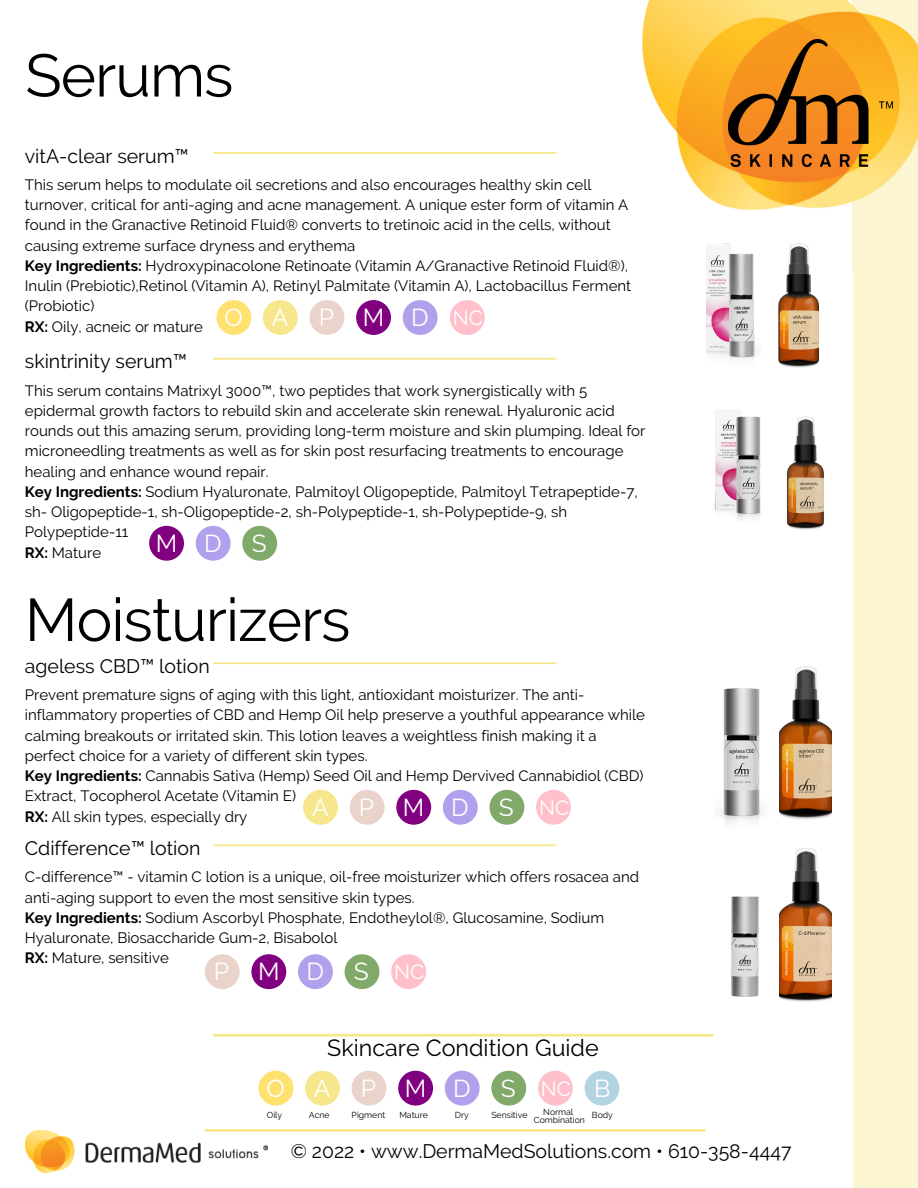
<style>
.page{position:relative;width:918px;height:1188px;background:#fff}
.page>*{position:absolute;margin:0;border:0;box-sizing:border-box;transform-origin:0 0}
.t1{font:60px "Raleway";letter-spacing:-.015em;color:#000}
.t2{font:24.45px "Raleway";letter-spacing:1.18em;color:#fff}
.t3{font:23.25px "Raleway";color:#000}
.t4{font:19.5px "Raleway";color:#000}
.t5{font:15px/20.2px "Raleway";color:#000}
.t6{font:8.7px/7.9px "Raleway";color:#000;text-align:center}
.s1{font-weight:700}
.s2{font-size:20.55px}
</style>
<div class="page">
<div style="left:852px;top:0;width:66px;height:1188px;background:#fbf5d1"></div>
<div style="left:0;top:270px;width:853px;height:918px;background:#fff"></div>
<img style="left:642px;top:0;width:276px;height:301px">
<img style="left:729px;top:40px;width:163px;height:127px">
<img style="left:25px;top:1131px;width:242px;height:41px">
<svg style="left:205px;top:1129px;width:500px;height:3px"></svg>
<svg style="left:213px;top:1034px;width:501px;height:3px;background:#f8ea9c"></svg>
<div style="left:259px;top:1071px;width:34px;height:35px;background:#ffe170;border-radius:50%"></div>
<div style="left:305px;top:1071px;width:35px;height:35px;background:#f7e78c;border-radius:50%"></div>
<div style="left:352px;top:1071px;width:34px;height:35px;background:#e9d3ca;border-radius:50%"></div>
<div style="left:398px;top:1071px;width:35px;height:35px;background:#800080;border-radius:50%"></div>
<div style="left:445px;top:1071px;width:35px;height:35px;background:#b1a1ed;border-radius:50%"></div>
<div style="left:491px;top:1071px;width:35px;height:35px;background:#81a969;border-radius:50%"></div>
<div style="left:538px;top:1071px;width:35px;height:35px;background:#ffc0cb;border-radius:50%"></div>
<div style="left:585px;top:1071px;width:34px;height:35px;background:#b1d4e0;border-radius:50%"></div>
<img style="left:774px;top:230px;width:51px;height:138px">
<svg style="left:213px;top:152px;width:343px;height:2px"></svg>
<img style="left:707px;top:230px;width:54px;height:130px">
<div style="left:216px;top:300px;width:35px;height:35px;background:#ffe170;border-radius:50%"></div>
<div style="left:263px;top:300px;width:35px;height:35px;background:#f7e78c;border-radius:50%"></div>
<div style="left:310px;top:300px;width:34px;height:35px;background:#e9d3ca;border-radius:50%"></div>
<div style="left:356px;top:300px;width:35px;height:35px;background:#800080;border-radius:50%"></div>
<div style="left:403px;top:300px;width:35px;height:35px;background:#b1a1ed;border-radius:50%"></div>
<div style="left:450px;top:300px;width:35px;height:35px;background:#ffc0cb;border-radius:50%"></div>
<svg style="left:213px;top:358px;width:343px;height:2px"></svg>
<img style="left:786px;top:416px;width:38px;height:114px">
<img style="left:714px;top:410px;width:47px;height:110px">
<div style="left:149px;top:526px;width:35px;height:35px;background:#800080;border-radius:50%"></div>
<div style="left:196px;top:526px;width:35px;height:35px;background:#b1a1ed;border-radius:50%"></div>
<div style="left:242px;top:526px;width:35px;height:35px;background:#81a969;border-radius:50%"></div>
<svg style="left:213px;top:662px;width:343px;height:2px"></svg>
<img style="left:780px;top:667px;width:52px;height:153px">
<img style="left:719px;top:689px;width:44px;height:135px">
<div style="left:303px;top:790px;width:35px;height:35px;background:#f7e78c;border-radius:50%"></div>
<div style="left:350px;top:790px;width:35px;height:35px;background:#e9d3ca;border-radius:50%"></div>
<div style="left:396px;top:790px;width:35px;height:35px;background:#800080;border-radius:50%"></div>
<div style="left:443px;top:790px;width:35px;height:35px;background:#b1a1ed;border-radius:50%"></div>
<div style="left:489px;top:790px;width:35px;height:35px;background:#81a969;border-radius:50%"></div>
<div style="left:536px;top:790px;width:35px;height:35px;background:#ffc0cb;border-radius:50%"></div>
<svg style="left:213px;top:844px;width:343px;height:2px"></svg>
<img style="left:780px;top:849px;width:52px;height:153px">
<img style="left:731px;top:896px;width:28px;height:101px">
<div style="left:205px;top:954px;width:35px;height:35px;background:#e9d3ca;border-radius:50%"></div>
<div style="left:251px;top:954px;width:35px;height:35px;background:#800080;border-radius:50%"></div>
<div style="left:298px;top:954px;width:35px;height:35px;background:#b1a1ed;border-radius:50%"></div>
<div style="left:345px;top:954px;width:34px;height:35px;background:#81a969;border-radius:50%"></div>
<div style="left:391px;top:954px;width:35px;height:35px;background:#ffc0cb;border-radius:50%"></div>
<h1 class="t1" style="left:25px;top:40px;width:210px">Serums</h1>
<h3 class="t4" style="left:25px;top:144px;width:165px">vitA-clear serum™</h3>
<p class="t5" style="left:25px;top:175px;width:608px">This serum helps to modulate oil secretions and also encourages healthy skin cell turnover, critical for anti-aging and acne management. A unique ester form of vitamin A found in the Granactive Retinoid Fluid® converts to tretinoic acid in the cells, without causing extreme surface dryness and erythema<br><span class="s1">Key Ingredients:</span> Hydroxypinacolone Retinoate (Vitamin A/Granactive Retinoid Fluid®), Inulin (Prebiotic),Retinol (Vitamin A), Retinyl Palmitate (Vitamin A), Lactobacillus Ferment (Probiotic)<br><span class="s1">RX:</span> Oily, acneic or mature <sup>O</sup> <sup>A</sup> <sup>P</sup> <sup>M</sup> <sup>D</sup> <sup>NC</sup></p>
<h3 class="t4" style="left:25px;top:350px;width:164px">skintrinity serum™</h3>
<p class="t5" style="left:25px;top:380px;width:622px">This serum contains Matrixyl 3000™, two peptides that work synergistically with 5 epidermal growth factors to rebuild skin and accelerate skin renewal. Hyaluronic acid rounds out this amazing serum, providing long-term moisture and skin plumping. Ideal for microneedling treatments as well as for skin post resurfacing treatments to encourage healing and enhance wound repair.<br><span class="s1">Key Ingredients:</span> Sodium Hyaluronate, Palmitoyl Oligopeptide, Palmitoyl Tetrapeptide-7, sh- Oligopeptide-1, sh-Oligopeptide-2, sh-Polypeptide-1, sh-Polypeptide-9, sh Polypeptide-11<br><span class="s1">RX:</span> Mature</p>
<h2 class="t2" style="left:156px;top:529px;width:112px">MDS</h2>
<h1 class="t1" style="left:25px;top:585px;width:327px">Moisturizers</h1>
<h3 class="t4" style="left:25px;top:655px;width:186px">ageless CBD™ lotion</h3>
<p class="t5" style="left:25px;top:685px;width:622px">Prevent premature signs of aging with this light, antioxidant moisturizer. The anti&shy;inflammatory properties of CBD and Hemp Oil help preserve a youthful appearance while calming breakouts or irritated skin. This lotion leaves a weightless finish making it a perfect choice for a variety of different skin types.<br><span class="s1">Key Ingredients:</span> Cannabis Sativa (Hemp) Seed Oil and Hemp Dervived Cannabidiol (CBD)<br>Extract, Tocopherol Acetate (Vitamin E)<br><span class="s1">RX:</span> All skin types, especially dry</p>
<h2 class="t2" style="left:312px;top:793px;width:259px">APMDS<span class="s2">NC</span></h2>
<h3 class="t4" style="left:25px;top:837px;width:177px">Cdifference™ lotion</h3>
<p class="t5" style="left:25px;top:867px;width:616px">C-difference™ - vitamin C lotion is a unique, oil-free moisturizer which offers rosacea and anti-aging support to even the most sensitive skin types.<br><span class="s1">Key Ingredients:</span> Sodium Ascorbyl Phosphate, Endotheylol®, Glucosamine, Sodium Hyaluronate, Biosaccharide Gum-2, Bisabolol<br><span class="s1">RX:</span> Mature, sensitive</p>
<h2 class="t2" style="left:214px;top:957px;width:212px">PMDS<span class="s2">NC</span></h2>
<h3 class="t3" style="left:327px;top:1035px;width:273px">Skincare Condition Guide</h3>
<h2 class="t2" style="left:267px;top:1074px;width:345px">OAPMDS<span class="s2">NC</span>B</h2>
<p class="t6" style="left:267px;top:1110px;width:17px">Oily</p>
<p class="t6" style="left:309px;top:1110px;width:22px">Acne</p>
<p class="t6" style="left:352px;top:1110px;width:35px">Pigment</p>
<p class="t6" style="left:399px;top:1110px;width:30px">Mature</p>
<p class="t6" style="left:455px;top:1110px;width:15px">Dry</p>
<p class="t6" style="left:491px;top:1111px;width:38px">Sensitive</p>
<p class="t6" style="left:534px;top:1108px;width:53px">Normal<br>Combination</p>
<p class="t6" style="left:592px;top:1110px;width:23px">Body</p>
<h3 class="t4" style="left:291px;top:1140px;width:502px">© 2022 • www.DermaMedSolutions.com • 610-358-4447</h3>
</div>
